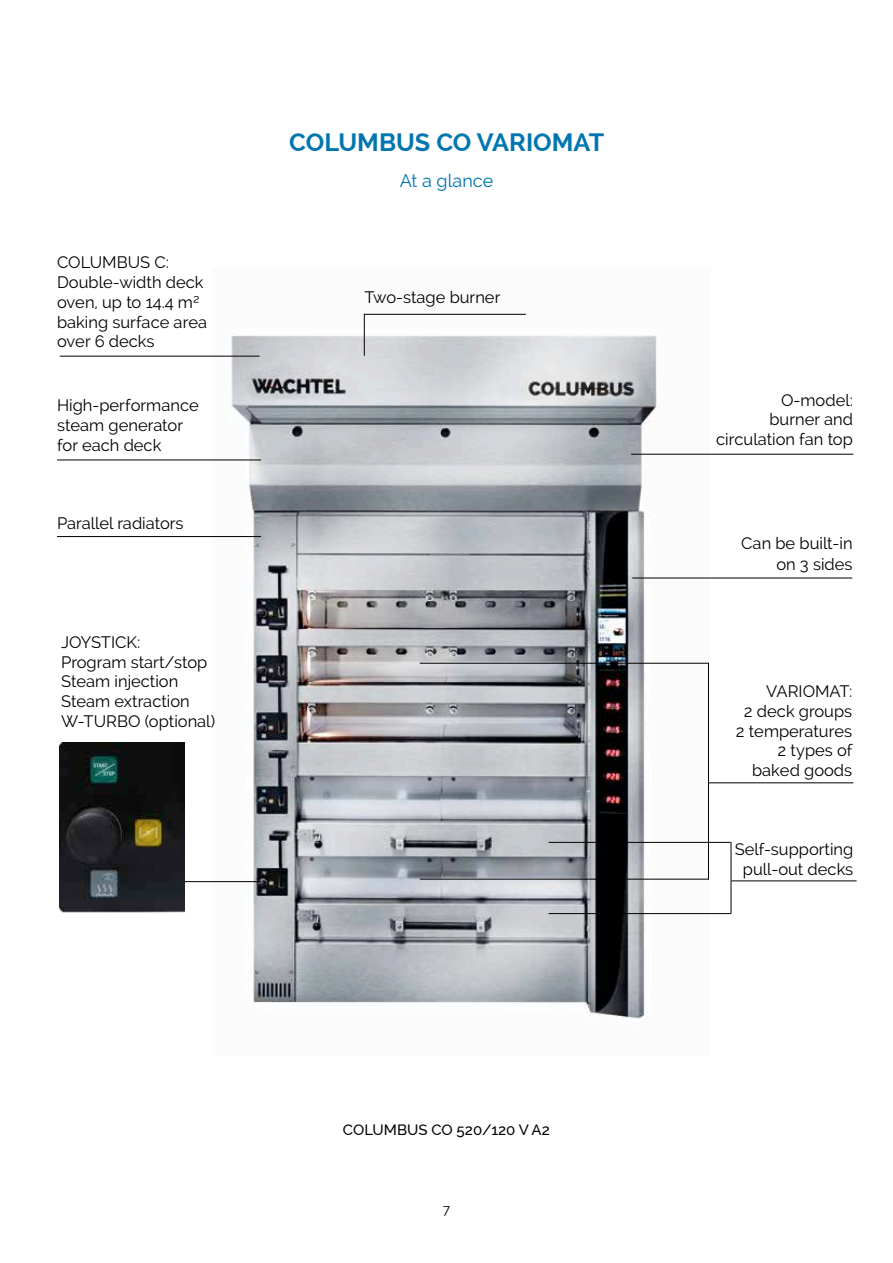
<style>
.page{position:relative;width:893px;height:1263px;background:#fff}
.page>*{position:absolute;margin:0;border:0;box-sizing:border-box;transform-origin:0 0}
.t1{font:700 25.05px "Raleway";color:#0076b0}
.t2{font:18px "Raleway";color:#0076b0}
.t3{font:16.5px/19.8px "Raleway Regular";color:#000;text-align:right}
.t4{font:500 15px "Raleway";color:#000}
.t5{font:13.5px "Raleway";color:#000}
</style>
<div class="page">
<img style="left:213px;top:313px;width:498px;height:706px">
<hr style="left:174px;top:881px;width:87px;height:1px;background:#000">
<hr style="left:364px;top:314px;width:1px;height:42px;background:#000">
<hr style="left:731px;top:842px;width:1px;height:71px;background:#000">
<hr style="left:631px;top:454px;width:222px;height:1px;background:#000">
<hr style="left:60px;top:356px;width:200px;height:1px;background:#000">
<hr style="left:632px;top:578px;width:220px;height:1px;background:#000">
<hr style="left:57px;top:460px;width:204px;height:1px;background:#000">
<hr style="left:57px;top:536px;width:204px;height:1px;background:#000">
<img style="left:60px;top:743px;width:125px;height:170px">
<hr style="left:420px;top:663px;width:289px;height:1px;background:#000">
<hr style="left:420px;top:879px;width:289px;height:1px;background:#000">
<hr style="left:708px;top:663px;width:1px;height:216px;background:#000">
<hr style="left:708px;top:782px;width:145px;height:1px;background:#000">
<hr style="left:549px;top:842px;width:182px;height:1px;background:#000">
<hr style="left:549px;top:913px;width:182px;height:1px;background:#000">
<hr style="left:731px;top:880px;width:126px;height:1px;background:#000">
<hr style="left:364px;top:314px;width:162px;height:1px;background:#000">
<p class="t3" style="left:57px;top:252px;width:152px;text-align:left">COLUMBUS C:<br>Double-width deck oven, up to 14.4 m² baking surface area over 6 decks</p>
<p class="t3" style="left:57px;top:395px;width:143px;text-align:left">High-performance steam generator for each deck</p>
<p class="t3" style="left:57px;top:513px;width:128px">Parallel radiators</p>
<p class="t3" style="left:61px;top:632px;width:156px;text-align:left">JOYSTICK:<br>Program start/stop<br>Steam injection<br>Steam extraction<br>W-TURBO (optional)</p>
<h1 class="t1" style="left:289px;top:128px;width:317px">COLUMBUS CO VARIOMAT</h1>
<p class="t2" style="left:400px;top:170px;width:95px">At a glance</p>
<p class="t3" style="left:364px;top:287px;width:138px">Two-stage burner</p>
<p class="t4" style="left:343px;top:1121px;width:208px">COLUMBUS CO 520/120 V A2</p>
<p class="t5" style="left:443px;top:1201px;width:9px">7</p>
<p class="t3" style="left:716px;top:390px;width:138px">O-model:<br>burner and circulation fan top</p>
<p class="t3" style="left:741px;top:532px;width:113px;line-height:21.6px">Can be built-in on 3 sides</p>
<p class="t3" style="left:736px;top:681px;width:118px">VARIOMAT:<br>2 deck groups<br>2 temperatures<br>2 types of baked goods</p>
<p class="t3" style="left:735px;top:840px;width:120px;text-align:center">Self-supporting pull-out decks</p>
</div>
